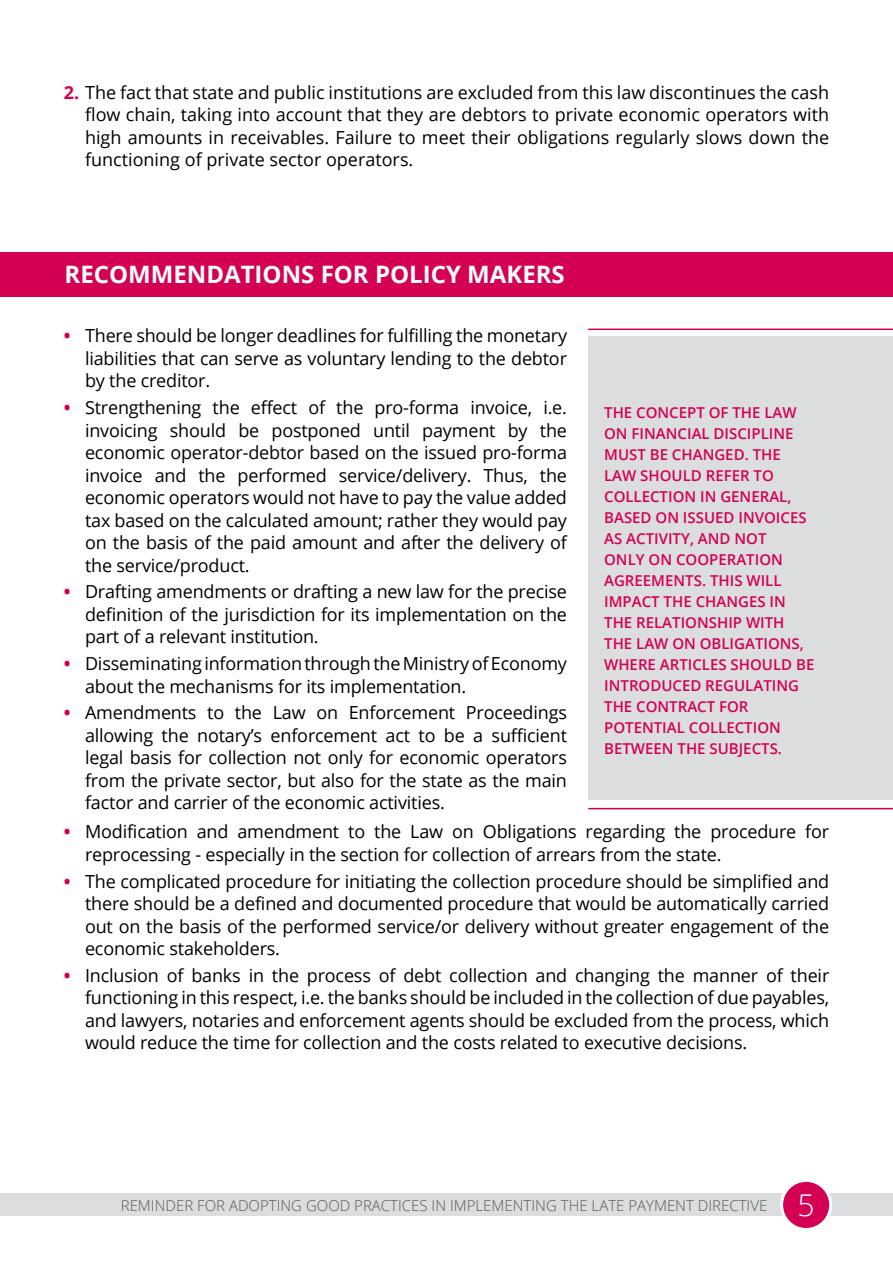
<style>
.page{position:relative;width:893px;height:1263px;background:#fff}
.page>*{position:absolute;margin:0;border:0;box-sizing:border-box;transform-origin:0 0}
.t1{font:700 24px "Open Sans";color:#fff}
.t2{font:18px/22.5px "Open Sans";letter-spacing:-.01em;color:#000;text-align:justify}
.t3{font:600 15px/21px "Open Sans";color:#d40054}
.t4{font:300 15px "Open Sans";color:#58595b}
.s1{font-weight:700;color:#d40054}
.s2{font-size:30px;color:#fff}
</style>
<div class="page">
<div style="left:0;top:1193px;width:893px;height:23px;background:#dcddde"></div>
<div style="left:782px;top:1180px;width:49px;height:49px;background:#d40054;border-radius:50%"></div>
<div style="left:780px;top:1179px;width:52px;height:52px;border:3px solid #fff;border-radius:50%"></div>
<div style="left:0;top:252px;width:893px;height:44px;background:#d40054"></div>
<div style="left:588px;top:336px;width:305px;height:463px;background:#dcddde"></div>
<hr style="left:588px;top:329px;width:305px;height:1px;background:#d40054">
<hr style="left:588px;top:808px;width:305px;height:1px;background:#d40054">
<p class="t2" style="left:85px;top:81px;width:746px;text-indent:-21px"><span class="s1">2.</span> The fact that state and public institutions are excluded from this law discontinues the cash flow chain, taking into account that they are debtors to private economic operators with high amounts in receivables. Failure to meet their obligations regularly slows down the functioning of private sector operators.</p>
<h1 class="t1" style="left:65px;top:258px;width:502px">RECOMMENDATIONS FOR POLICY MAKERS</h1>
<p class="t2" style="left:85px;top:324px;width:483px;text-indent:-21px"><span class="s1">•</span> There should be longer deadlines for fulfilling the monetary liabilities that can serve as voluntary lending to the debtor by the creditor.</p>
<p class="t2" style="left:85px;top:396px;width:483px;text-indent:-21px"><span class="s1">•</span> Strengthening the effect of the pro-forma invoice, i.e. invoicing should be postponed until payment by the economic operator-debtor based on the issued pro-forma invoice and the performed service/delivery. Thus, the economic operators would not have to pay the value added tax based on the calculated amount; rather they would pay on the basis of the paid amount and after the delivery of the service/product.</p>
<p class="t2" style="left:85px;top:580px;width:483px;text-indent:-21px"><span class="s1">•</span> Drafting amendments or drafting a new law for the precise definition of the jurisdiction for its implementation on the part of a relevant institution.</p>
<p class="t2" style="left:85px;top:652px;width:483px;text-indent:-21px"><span class="s1">•</span> Disseminating information through the Ministry of Economy about the mechanisms for its implementation.</p>
<p class="t2" style="left:85px;top:701px;width:483px;text-indent:-21px"><span class="s1">•</span> Amendments to the Law on Enforcement Proceedings allowing the notary’s enforcement act to be a sufficient legal basis for collection not only for economic operators from the private sector, but also for the state as the main factor and carrier of the economic activities.</p>
<p class="t3" style="left:604px;top:402px;width:212px">THE CONCEPT OF THE LAW<br>ON FINANCIAL DISCIPLINE<br>MUST BE CHANGED. THE<br>LAW SHOULD REFER TO<br>COLLECTION IN GENERAL,<br>BASED ON ISSUED INVOICES<br>AS ACTIVITY, AND NOT<br>ONLY ON COOPERATION<br>AGREEMENTS. THIS WILL<br>IMPACT THE CHANGES IN<br>THE RELATIONSHIP WITH<br>THE LAW ON OBLIGATIONS,<br>WHERE ARTICLES SHOULD BE<br>INTRODUCED REGULATING<br>THE CONTRACT FOR<br>POTENTIAL COLLECTION<br>BETWEEN THE SUBJECTS.</p>
<p class="t2" style="left:85px;top:820px;width:746px;text-indent:-21px"><span class="s1">•</span> Modification and amendment to the Law on Obligations regarding the procedure for reprocessing - especially in the section for collection of arrears from the state.</p>
<p class="t2" style="left:85px;top:869px;width:746px;text-indent:-21px"><span class="s1">•</span> The complicated procedure for initiating the collection procedure should be simplified and there should be a defined and documented procedure that would be automatically carried out on the basis of the performed service/or delivery without greater engagement of the economic stakeholders.</p>
<p class="t2" style="left:85px;top:963px;width:746px;text-indent:-21px"><span class="s1">•</span> Inclusion of banks in the process of debt collection and changing the manner of their functioning in this respect, i.e. the banks should be included in the collection of due payables, and lawyers, notaries and enforcement agents should be excluded from the process, which would reduce the time for collection and the costs related to executive decisions.</p>
<p class="t4" style="left:121px;top:1195px;width:695px">REMINDER FOR ADOPTING GOOD PRACTICES IN IMPLEMENTING THE LATE PAYMENT DIRECTIVE <span class="s2">5</span></p>
</div>
